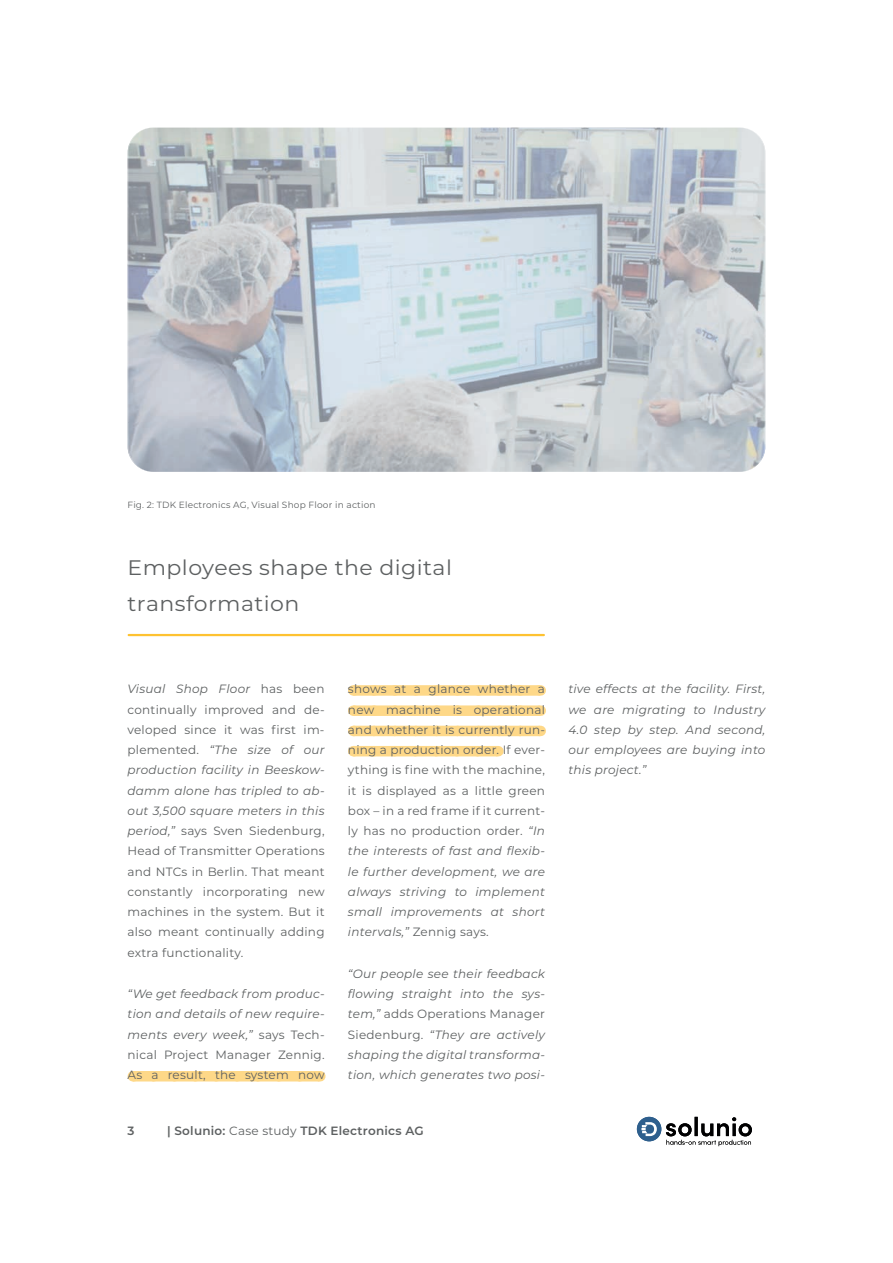
<style>
.page{position:relative;width:893px;height:1263px;background:#fff}
.page>*{position:absolute;margin:0;border:0;box-sizing:border-box;transform-origin:0 0}
.t1{font:21px/35.2px "Montserrat";letter-spacing:.02em;color:#5d6061;scale:1.05 1}
.t2{font:12px/20.2px "Montserrat";letter-spacing:.02em;color:#5d6061;text-align:justify}
.t3{font:italic 12px/20.2px "Montserrat";letter-spacing:.02em;color:#5d6061;text-align:justify}
.t4{font:600 12px "Montserrat";letter-spacing:.02em;color:#5d6061}
.t5{font:9px "Montserrat";letter-spacing:.02em;color:#5d6061}
.s1{font-style:italic}
.s2{font-style:normal}
.s3{font-weight:400}
</style>
<div class="page">
<img style="left:128px;top:128px;width:637px;height:344px">
<hr style="left:129px;top:634px;width:415px;height:2px;background:#fec231">
<div style="left:133px;top:1071px;width:186px;height:10px;background:#fed888"></div>
<div style="left:353px;top:685px;width:187px;height:11px;background:#fed888"></div>
<svg style="left:374px;top:685px;width:155px;height:11px"></svg>
<div style="left:353px;top:705px;width:187px;height:11px;background:#fed888"></div>
<svg style="left:374px;top:705px;width:155px;height:1px"></svg>
<div style="left:353px;top:726px;width:187px;height:10px;background:#fed888"></div>
<div style="left:353px;top:746px;width:144px;height:10px;background:#fed888"></div>
<svg style="left:666px;top:1117px;width:86px;height:29px"></svg>
<div style="left:637px;top:1117px;width:24px;height:24px;background:#2e5f8d;border-radius:50%"></div>
<svg style="left:641px;top:1122px;width:16px;height:14px"></svg>
<p class="t5" style="left:128px;top:499px;width:250px">Fig. 2: TDK Electronics AG, Visual Shop Floor in action</p>
<h1 class="t1" style="left:128px;top:549px;width:310px">Employees shape the digital transformation</h1>
<p class="t2" style="left:128px;top:679px;width:199px"><span class="s1">Visual Shop Floor</span> has been continually improved and de&shy;veloped since it was first im&shy;plemented. <span class="s1">“The size of our production facility in Beeskow&shy;damm alone has tripled to ab&shy;out 3,500 square meters in this period,”</span> says Sven Siedenburg, Head of Transmitter Operations and NTCs in Berlin. That meant constantly incorporating new machines in the system. But it also meant continually adding extra functionality.</p>
<p class="t3" style="left:128px;top:983px;width:199px">“We get feedback from produc&shy;tion and details of new require&shy;ments every week,” <span class="s2">says Tech&shy;nical Project Manager Zennig.<br>As a result, the system now</span></p>
<p class="t2" style="left:348px;top:679px;width:199px">shows at a glance whether a new machine is operational and whether it is currently run&shy;ning a production order. If ever&shy;ything is fine with the machine, it is displayed as a little green box – in a red frame if it current&shy;ly has no production order. <span class="s1">“In the interests of fast and flexib&shy;le further development, we are always striving to implement small improvements at short intervals,”</span> Zennig says.</p>
<p class="t3" style="left:348px;top:963px;width:199px">“Our people see their feedback flowing straight into the sys&shy;tem,” <span class="s2">adds Operations Manager Siedenburg.</span> “They are actively shaping the digital transforma&shy;tion, which generates two posi-</p>
<p class="t4" style="left:128px;top:1123px;width:8px">3</p>
<p class="t4" style="left:167px;top:1123px;width:258px">| Solunio: <span class="s3">Case study</span> TDK Electronics AG</p>
<p class="t3" style="left:568px;top:679px;width:199px">tive effects at the facility. First, we are migrating to Industry 4.0 step by step. And second, our employees are buying into this project.”</p>
</div>
